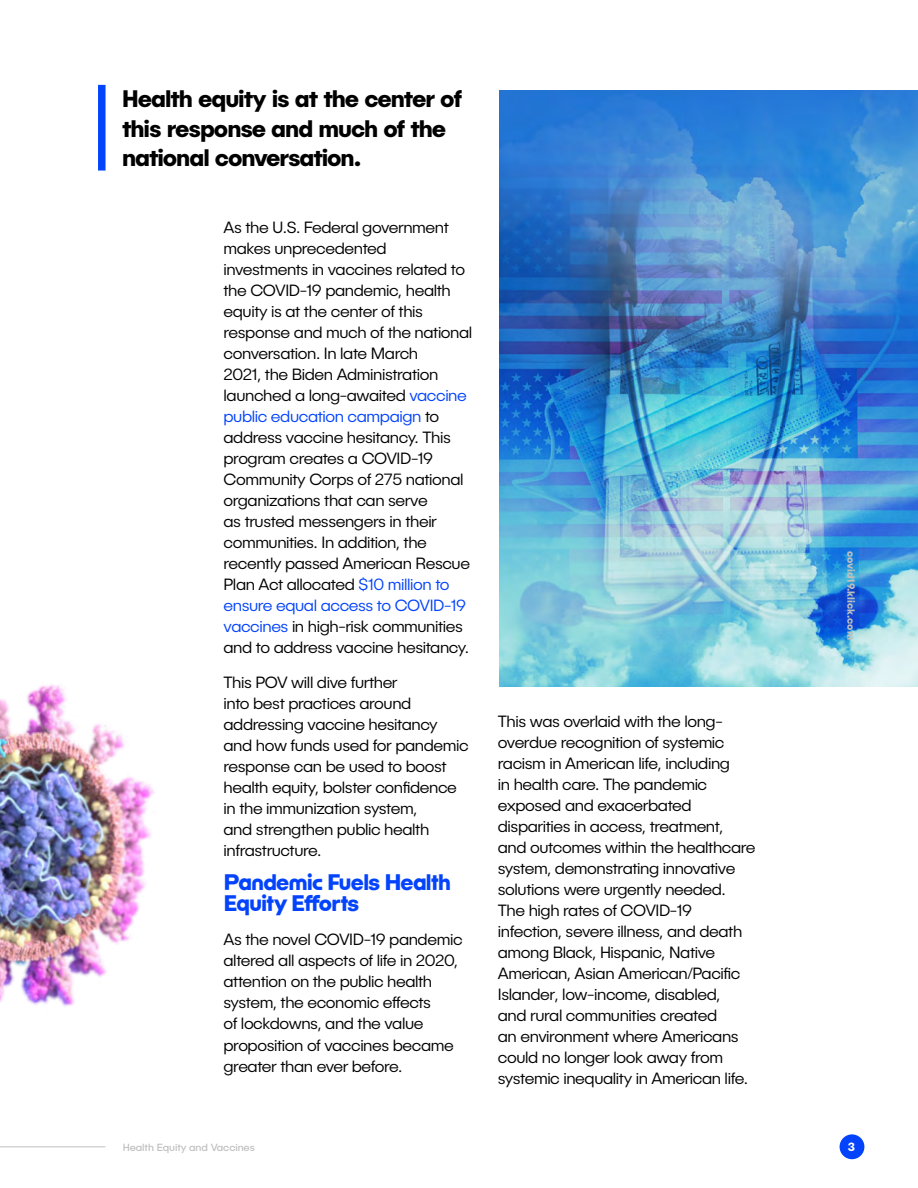
<style>
.page{position:relative;width:918px;height:1188px;background:#fff}
.page>*{position:absolute;margin:0;border:0;box-sizing:border-box;transform-origin:0 0}
.t1{font:700 24px/29.2px "Publica Sans";letter-spacing:-.045em;color:#000}
.t2{font:700 21px/21px "Klick";letter-spacing:-.025em;color:#0343fb}
.t3{font:300 16.5px/21px "Publica Sans";letter-spacing:-.025em;color:#000}
.t4{font:700 12px "Publica Sans";color:#fff}
.t5{font:10.5px "Publica Sans";letter-spacing:-.01em;color:#bfbfbf}
.t6{font:700 10.5px "Publica Sans";letter-spacing:-.01em;color:#bfbfbf}
.s1{color:#0343fb}
</style>
<div class="page">
<div style="left:98px;top:85px;width:8px;height:86px;background:#0343fb"></div>
<img style="left:500px;top:91px;width:418px;height:596px">
<img style="left:0;top:684px;width:154px;height:323px">
<div style="left:840px;top:1134px;width:24px;height:25px;background:#0343fb;border-radius:50%"></div>
<hr style="left:0;top:1146px;width:105px;height:1px;background:#bfbfbf">
<h1 class="t1" style="left:122px;top:83px;width:342px">Health equity is at the center of this response and much of the national conversation.</h1>
<p class="t3" style="left:224px;top:216px;width:250px">As the U.S. Federal government makes unprecedented investments in vaccines related to the COVID-19 pandemic, health equity is at the center of this response and much of the national conversation. In late March<br>2021, the Biden Administration launched a long-awaited <span class="s1">vaccine public education campaign</span> to address vaccine hesitancy. This program creates a COVID-19<br>Community Corps of 275 national organizations that can serve<br>as trusted messengers in their communities. In addition, the recently passed American Rescue<br>Plan Act allocated <span class="s1">$10 million to ensure equal access to COVID-19 vaccines</span> in high-risk communities and to address vaccine hesitancy.</p>
<p class="t3" style="left:224px;top:671px;width:247px">This POV will dive further<br>into best practices around addressing vaccine hesitancy and how funds used for pandemic response can be used to boost health equity, bolster confidence in the immunization system,<br>and strengthen public health infrastructure.</p>
<p class="t2" style="left:224px;top:873px;width:229px">Pandemic Fuels Health<br>Equity Efforts</p>
<p class="t3" style="left:224px;top:929px;width:241px">As the novel COVID-19 pandemic altered all aspects of life in 2020, attention on the public health system, the economic effects<br>of lockdowns, and the value proposition of vaccines became greater than ever before.</p>
<p class="t3" style="left:498px;top:710px;width:259px">This was overlaid with the long&shy;overdue recognition of systemic racism in American life, including<br>in health care. The pandemic exposed and exacerbated disparities in access, treatment, and outcomes within the healthcare system, demonstrating innovative solutions were urgently needed.<br>The high rates of COVID-19 infection, severe illness, and death among Black, Hispanic, Native<br>American, Asian American/Pacific<br>Islander, low-income, disabled,<br>and rural communities created<br>an environment where Americans could no longer look away from systemic inequality in American life.</p>
<p class="t6" style="left:858px;top:551px;width:90px;rotate:90deg">covid19.klick.com</p>
<p class="t5" style="left:123px;top:1140px;width:134px">Health Equity and Vaccines</p>
<p class="t4" style="left:848px;top:1139px;width:9px">3</p>
</div>
